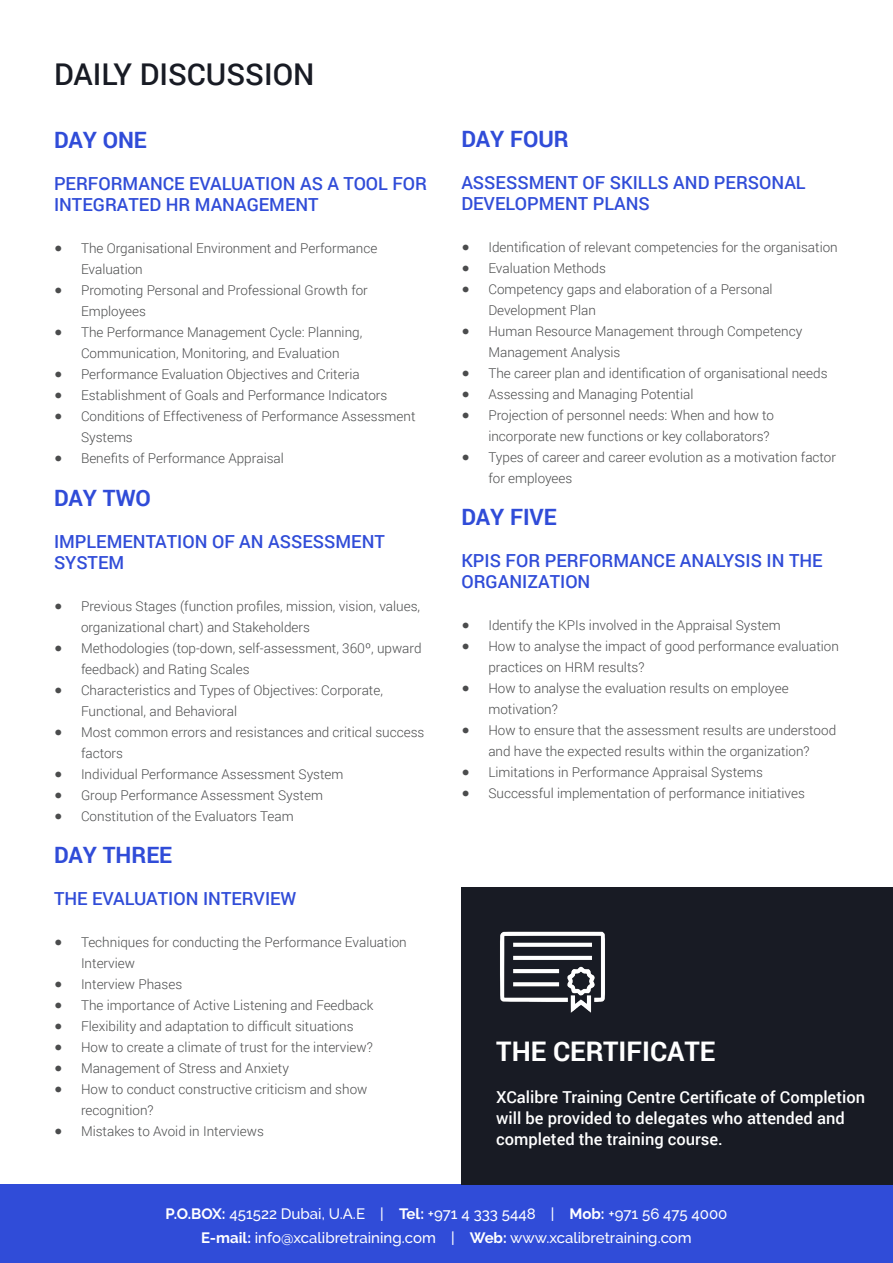
<style>
.page{position:relative;width:893px;height:1263px;background:#fff}
.page>*{position:absolute;margin:0;border:0;box-sizing:border-box;transform-origin:0 0}
.t1{font:500 30px "Roboto";color:#181b24}
.t2{font:700 27px "Roboto";color:#fff}
.t3{font:700 22.5px "Roboto";color:#304cd8}
.t4{font:500 18px/21px "Roboto";color:#304cd8}
.t5{font:500 16.5px/21px "Roboto";color:#fff}
.t6{font:500 15px/24px "Raleway";color:#fff;text-align:center}
.t7{font:300 13.5px/21px "Roboto";color:#4b4c4d}
.s1{font-family:"Helvetica Neue";font-weight:400}
.s2{font-weight:700}
</style>
<div class="page">
<div style="left:0;top:1184px;width:893px;height:79px;background:#304cd8"></div>
<div style="left:461px;top:887px;width:432px;height:297px;background:#181b24"></div>
<img style="left:500px;top:931px;width:105px;height:82px">
<p class="t1" style="left:54px;top:54px;width:262px">DAILY DISCUSSION</p>
<p class="t3" style="left:54px;top:125px;width:94px">DAY ONE</p>
<p class="t4" style="left:54px;top:173px;width:375px">PERFORMANCE EVALUATION AS A TOOL FOR<br>INTEGRATED HR MANAGEMENT</p>
<p class="t7" style="left:81px;top:238px;width:298px;text-indent:-27px"><span class="s1">●</span> The Organisational Environment and Performance<br>Evaluation</p>
<p class="t7" style="left:81px;top:280px;width:288px;text-indent:-27px"><span class="s1">●</span> Promoting Personal and Professional Growth for<br>Employees</p>
<p class="t7" style="left:54px;top:322px;width:310px;text-align:center"><span class="s1">●</span> The Performance Management Cycle: Planning,<br>Communication, Monitoring, and Evaluation</p>
<p class="t7" style="left:54px;top:364px;width:307px"><span class="s1">●</span> Performance Evaluation Objectives and Criteria</p>
<p class="t7" style="left:54px;top:385px;width:335px"><span class="s1">●</span> Establishment of Goals and Performance Indicators</p>
<p class="t7" style="left:81px;top:406px;width:336px;text-indent:-27px"><span class="s1">●</span> Conditions of Effectiveness of Performance Assessment<br>Systems</p>
<p class="t7" style="left:54px;top:448px;width:231px"><span class="s1">●</span> Benefits of Performance Appraisal</p>
<p class="t3" style="left:54px;top:482px;width:99px">DAY TWO</p>
<p class="t4" style="left:54px;top:530px;width:332px">IMPLEMENTATION OF AN ASSESSMENT<br>SYSTEM</p>
<p class="t7" style="left:81px;top:595px;width:341px;text-indent:-27px"><span class="s1">●</span> Previous Stages (function profiles, mission, vision, values, organizational chart) and Stakeholders</p>
<p class="t7" style="left:81px;top:637px;width:342px;text-indent:-27px"><span class="s1">●</span> Methodologies (top-down, self-assessment, 360º, upward feedback) and Rating Scales</p>
<p class="t7" style="left:81px;top:679px;width:303px;text-indent:-27px"><span class="s1">●</span> Characteristics and Types of Objectives: Corporate,<br>Functional, and Behavioral</p>
<p class="t7" style="left:81px;top:721px;width:345px;text-indent:-27px"><span class="s1">●</span> Most common errors and resistances and critical success factors</p>
<p class="t7" style="left:54px;top:763px;width:291px"><span class="s1">●</span> Individual Performance Assessment System</p>
<p class="t7" style="left:54px;top:784px;width:271px"><span class="s1">●</span> Group Performance Assessment System</p>
<p class="t7" style="left:54px;top:805px;width:241px"><span class="s1">●</span> Constitution of the Evaluators Team</p>
<p class="t3" style="left:54px;top:839px;width:120px">DAY THREE</p>
<p class="t4" style="left:54px;top:887px;width:244px">THE EVALUATION INTERVIEW</p>
<p class="t7" style="left:81px;top:931px;width:327px;text-indent:-27px"><span class="s1">●</span> Techniques for conducting the Performance Evaluation<br>Interview</p>
<p class="t7" style="left:54px;top:973px;width:130px"><span class="s1">●</span> Interview Phases</p>
<p class="t7" style="left:54px;top:994px;width:321px"><span class="s1">●</span> The importance of Active Listening and Feedback</p>
<p class="t7" style="left:54px;top:1015px;width:301px"><span class="s1">●</span> Flexibility and adaptation to difficult situations</p>
<p class="t7" style="left:54px;top:1036px;width:320px"><span class="s1">●</span> How to create a climate of trust for the interview?</p>
<p class="t7" style="left:54px;top:1057px;width:236px"><span class="s1">●</span> Management of Stress and Anxiety</p>
<p class="t7" style="left:81px;top:1078px;width:288px;text-indent:-27px"><span class="s1">●</span> How to conduct constructive criticism and show recognition?</p>
<p class="t7" style="left:54px;top:1120px;width:212px"><span class="s1">●</span> Mistakes to Avoid in Interviews</p>
<p class="t3" style="left:461px;top:123px;width:109px">DAY FOUR</p>
<p class="t4" style="left:461px;top:171px;width:346px">ASSESSMENT OF SKILLS AND PERSONAL<br>DEVELOPMENT PLANS</p>
<p class="t7" style="left:461px;top:236px;width:378px"><span class="s1">●</span> Identification of relevant competencies for the organisation</p>
<p class="t7" style="left:461px;top:257px;width:146px"><span class="s1">●</span> Evaluation Methods</p>
<p class="t7" style="left:488px;top:278px;width:286px;text-indent:-27px"><span class="s1">●</span> Competency gaps and elaboration of a Personal<br>Development Plan</p>
<p class="t7" style="left:488px;top:320px;width:315px;text-indent:-27px"><span class="s1">●</span> Human Resource Management through Competency<br>Management Analysis</p>
<p class="t7" style="left:461px;top:362px;width:368px"><span class="s1">●</span> The career plan and identification of organisational needs</p>
<p class="t7" style="left:461px;top:383px;width:234px"><span class="s1">●</span> Assessing and Managing Potential</p>
<p class="t7" style="left:488px;top:404px;width:287px;text-indent:-27px"><span class="s1">●</span> Projection of personnel needs: When and how to incorporate new functions or key collaborators?</p>
<p class="t7" style="left:488px;top:446px;width:349px;text-indent:-27px"><span class="s1">●</span> Types of career and career evolution as a motivation factor for employees</p>
<p class="t3" style="left:461px;top:501px;width:97px">DAY FIVE</p>
<p class="t4" style="left:461px;top:549px;width:363px">KPIS FOR PERFORMANCE ANALYSIS IN THE<br>ORGANIZATION</p>
<p class="t7" style="left:461px;top:614px;width:321px"><span class="s1">●</span> Identify the KPIs involved in the Appraisal System</p>
<p class="t7" style="left:488px;top:635px;width:352px;text-indent:-27px"><span class="s1">●</span> How to analyse the impact of good performance evaluation practices on HRM results?</p>
<p class="t7" style="left:488px;top:677px;width:302px;text-indent:-27px"><span class="s1">●</span> How to analyse the evaluation results on employee motivation?</p>
<p class="t7" style="left:461px;top:719px;width:376px;text-align:center"><span class="s1">●</span> How to ensure that the assessment results are understood and have the expected results within the organization?</p>
<p class="t7" style="left:461px;top:761px;width:303px"><span class="s1">●</span> Limitations in Performance Appraisal Systems</p>
<p class="t7" style="left:461px;top:782px;width:345px"><span class="s1">●</span> Successful implementation of performance initiatives</p>
<p class="t2" style="left:496px;top:1032px;width:221px">THE CERTIFICATE</p>
<p class="t5" style="left:496px;top:1085px;width:370px">XCalibre Training Centre Certificate of Completion will be provided to delegates who attended and completed the training course.</p>
<p class="t6" style="left:166px;top:1201px;width:563px"><span class="s2">P.O.BOX:</span> 451522 Dubai, U.A.E | <span class="s2">Tel:</span> +971 4 333 5448 | <span class="s2">Mob:</span> +971 56 475 4000<br><span class="s2">E-mail:</span> info@xcalibretraining.com | <span class="s2">Web:</span> www.xcalibretraining.com</p>
</div>
